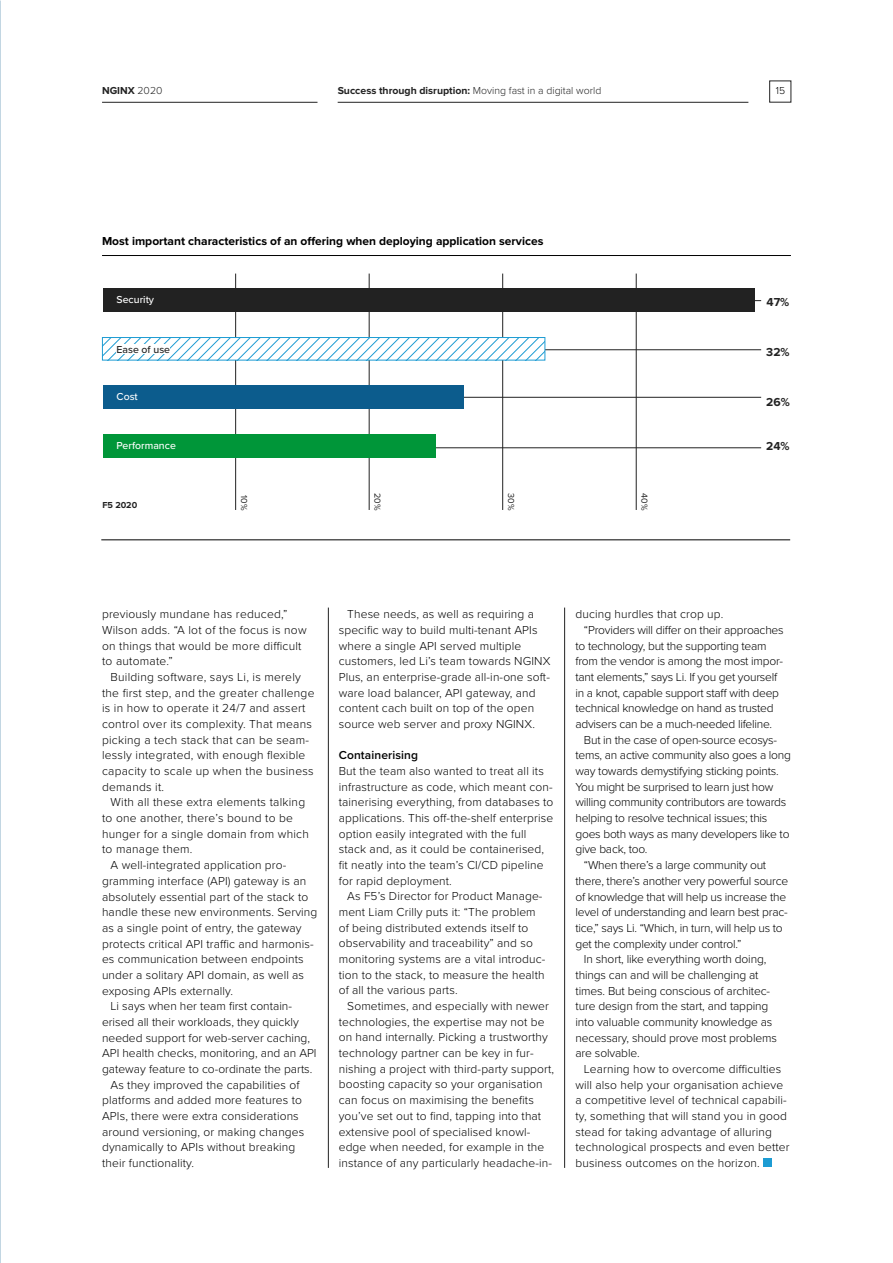
<style>
.page{position:relative;width:893px;height:1263px;background:#fff}
.page>*{position:absolute;margin:0;border:0;box-sizing:border-box;transform-origin:0 0}
.t1{font:300 12px/15.6px "Proxima Nova";letter-spacing:.01em;color:#000}
.t2{font:300 12px "Proxima Nova";letter-spacing:-.02em;color:#000}
.t3{font:300 12px "Proxima Nova";letter-spacing:-.01em;color:#000}
.t4{font:700 12px "Proxima Nova";color:#000}
.t5{font:600 12px "Proxima Nova";letter-spacing:.01em;color:#000}
.t6{font:700 12px "Proxima Nova";color:#222}
.t7{font:700 10.5px "Proxima Nova";color:#222}
.t8{font:500 10.5px "Proxima Nova";color:#fff}
.t9{font:500 10.5px "Proxima Nova";color:#222}
.t10{font:300 10.5px "Proxima Nova";color:#000}
.t11{font:9px "Proxima Nova";color:#222}
.t12{font:700 9px "Proxima Nova";color:#222}
.s1{font-weight:300}
</style>
<div class="page">
<hr style="left:102px;top:102px;width:215px;height:1px;background:#222">
<hr style="left:338px;top:102px;width:410px;height:1px;background:#222">
<hr style="left:328px;top:608px;width:1px;height:560px;background:#222">
<hr style="left:564px;top:608px;width:1px;height:560px;background:#222">
<hr style="left:102px;top:255px;width:689px;height:1px;background:#000">
<hr style="left:311px;top:300px;width:450px;height:1px;background:#222">
<hr style="left:311px;top:349px;width:450px;height:1px;background:#222">
<hr style="left:311px;top:397px;width:450px;height:1px;background:#222">
<hr style="left:311px;top:447px;width:450px;height:1px;background:#222">
<hr style="left:636px;top:274px;width:1px;height:236px;background:#222">
<hr style="left:502px;top:274px;width:1px;height:236px;background:#222">
<hr style="left:369px;top:274px;width:1px;height:236px;background:#222">
<hr style="left:235px;top:274px;width:1px;height:236px;background:#222">
<div style="left:103px;top:386px;width:360px;height:23px;background:#0c5c8d"></div>
<div style="left:103px;top:434px;width:333px;height:24px;background:#009639"></div>
<svg style="left:104px;top:339px;width:439px;height:19px"></svg>
<div style="left:102px;top:337px;width:443px;height:23px;border:1px solid #1d9cd3"></div>
<div style="left:103px;top:289px;width:651px;height:23px;background:#222"></div>
<div style="left:117px;top:344px;width:53px;height:9px;background:#fff"></div>
<div style="left:763px;top:1158px;width:9px;height:9px;background:#1d9cd3"></div>
<hr style="left:101px;top:540px;width:689px;height:1px;background:#000">
<p class="t7" style="left:102px;top:85px;width:62px">NGINX <span class="s1">2020</span></p>
<p class="t7" style="left:338px;top:85px;width:265px">Success through disruption: <span class="s1">Moving fast in a digital world</span></p>
<p class="t10" style="left:776px;top:85px;width:11px">15</p>
<p class="t4" style="left:102px;top:234px;width:443px">Most important characteristics of an offering when deploying application services</p>
<p class="t8" style="left:117px;top:294px;width:39px">Security</p>
<p class="t9" style="left:117px;top:343px;width:55px">Ease of use</p>
<p class="t8" style="left:117px;top:391px;width:23px">Cost</p>
<p class="t8" style="left:117px;top:440px;width:61px">Performance</p>
<p class="t12" style="left:102px;top:500px;width:36px">F5 2020</p>
<p class="t11" style="left:249px;top:495px;width:17px;rotate:90deg">10%</p>
<p class="t11" style="left:383px;top:493px;width:19px;rotate:90deg">20%</p>
<p class="t11" style="left:516px;top:493px;width:19px;rotate:90deg">30%</p>
<p class="t11" style="left:650px;top:493px;width:19px;rotate:90deg">40%</p>
<p class="t6" style="left:766px;top:295px;width:24px">47%</p>
<p class="t6" style="left:766px;top:345px;width:25px">32%</p>
<p class="t6" style="left:766px;top:395px;width:25px">26%</p>
<p class="t6" style="left:766px;top:439px;width:25px">24%</p>
<p class="t1" style="left:102px;top:607px;width:206px">previously mundane has reduced,”<br>Wilson adds. “A lot of the focus is now on things that would be more difficult to automate.”</p>
<p class="t1" style="left:102px;top:669px;width:214px;text-indent:9px">Building software, says Li, is merely the first step, and the greater challenge is in how to operate it 24/7 and assert control over its complexity. That means picking a tech stack that can be seam&shy;lessly integrated, with enough flexible capacity to scale up when the business demands it.</p>
<p class="t1" style="left:111px;top:795px;width:196px">With all these extra elements talking</p>
<p class="t1" style="left:102px;top:810px;width:192px">to one another, there’s bound to be</p>
<p class="t1" style="left:102px;top:826px;width:208px">hunger for a single domain from which</p>
<p class="t1" style="left:102px;top:842px;width:92px">to manage them.</p>
<p class="t1" style="left:111px;top:857px;width:177px">A well-integrated application pro-</p>
<p class="t1" style="left:102px;top:873px;width:206px">gramming interface (API) gateway is an</p>
<p class="t1" style="left:102px;top:889px;width:208px">absolutely essential part of the stack to</p>
<p class="t1" style="left:102px;top:904px;width:217px">handle these new environments. Serving</p>
<p class="t1" style="left:102px;top:920px;width:201px">as a single point of entry, the gateway</p>
<p class="t1" style="left:102px;top:936px;width:213px">protects critical API traffic and harmonis-</p>
<p class="t1" style="left:102px;top:951px;width:203px">es communication between endpoints</p>
<p class="t1" style="left:102px;top:967px;width:204px">under a solitary API domain, as well as</p>
<p class="t1" style="left:102px;top:983px;width:132px">exposing APIs externally.</p>
<p class="t1" style="left:111px;top:999px;width:183px">Li says when her team first contain-</p>
<p class="t1" style="left:102px;top:1014px;width:198px">erised all their workloads, they quickly</p>
<p class="t1" style="left:102px;top:1030px;width:209px">needed support for web-server caching,</p>
<p class="t1" style="left:102px;top:1046px;width:216px">API health checks, monitoring, and an API</p>
<p class="t1" style="left:102px;top:1061px;width:212px">gateway feature to co-ordinate the parts.</p>
<p class="t1" style="left:111px;top:1077px;width:190px">As they improved the capabilities of</p>
<p class="t1" style="left:102px;top:1093px;width:201px">platforms and added more features to</p>
<p class="t1" style="left:102px;top:1108px;width:198px">APIs, there were extra considerations</p>
<p class="t1" style="left:102px;top:1124px;width:204px">around versioning, or making changes</p>
<p class="t1" style="left:102px;top:1140px;width:195px">dynamically to APIs without breaking</p>
<p class="t1" style="left:102px;top:1155px;width:93px">their functionality.</p>
<p class="t1" style="left:339px;top:607px;width:213px;text-indent:9px">These needs, as well as requiring a specific way to build multi-tenant APIs where a single API served multiple customers, led Li’s team towards NGINX Plus, an enterprise-grade all-in-one soft&shy;ware load balancer, API gateway, and content cach built on top of the open source web server and proxy NGINX.</p>
<p class="t5" style="left:339px;top:748px;width:81px">Containerising</p>
<p class="t1" style="left:339px;top:763px;width:216px">But the team also wanted to treat all its infrastructure as code, which meant con&shy;tainerising everything, from databases to applications. This off-the-shelf enterprise option easily integrated with the full stack and, as it could be containerised, fit neatly into the team’s CI/CD pipeline for rapid deployment.</p>
<p class="t1" style="left:339px;top:889px;width:208px;text-indent:9px">As F5’s Director for Product Manage&shy;ment Liam Crilly puts it: “The problem of being distributed extends itself to observability and traceability” and so monitoring systems are a vital introduc&shy;tion to the stack, to measure the health of all the various parts.</p>
<p class="t1" style="left:339px;top:998px;width:217px;text-indent:9px">Sometimes, and especially with newer technologies, the expertise may not be on hand internally. Picking a trustworthy technology partner can be key in fur&shy;nishing a project with third-party support, boosting capacity so your organisation can focus on maximising the benefits you’ve set out to find, tapping into that extensive pool of specialised knowl&shy;edge when needed, for example in the instance of any particularly headache-in-</p>
<p class="t1" style="left:575px;top:607px;width:149px">ducing hurdles that crop up.</p>
<p class="t2" style="left:584px;top:623px;width:201px">“Providers will differ on their approaches</p>
<p class="t2" style="left:575px;top:638px;width:193px">to technology, but the supporting team</p>
<p class="t2" style="left:575px;top:654px;width:209px">from the vendor is among the most impor-</p>
<p class="t2" style="left:575px;top:670px;width:203px">tant elements,” says Li. If you get yourself</p>
<p class="t2" style="left:575px;top:686px;width:205px">in a knot, capable support staff with deep</p>
<p class="t2" style="left:575px;top:701px;width:200px">technical knowledge on hand as trusted</p>
<p class="t2" style="left:575px;top:717px;width:198px">advisers can be a much-needed lifeline.</p>
<p class="t2" style="left:584px;top:733px;width:194px">But in the case of open-source ecosys-</p>
<p class="t2" style="left:575px;top:748px;width:217px">tems, an active community also goes a long</p>
<p class="t2" style="left:575px;top:764px;width:205px">way towards demystifying sticking points.</p>
<p class="t2" style="left:575px;top:780px;width:199px">You might be surprised to learn just how</p>
<p class="t2" style="left:575px;top:795px;width:212px">willing community contributors are towards</p>
<p class="t2" style="left:575px;top:811px;width:193px">helping to resolve technical issues; this</p>
<p class="t2" style="left:575px;top:827px;width:216px">goes both ways as many developers like to</p>
<p class="t2" style="left:575px;top:842px;width:74px">give back, too.</p>
<p class="t2" style="left:584px;top:858px;width:184px">“When there’s a large community out</p>
<p class="t2" style="left:575px;top:874px;width:214px">there, there’s another very powerful source</p>
<p class="t2" style="left:575px;top:889px;width:212px">of knowledge that will help us increase the</p>
<p class="t2" style="left:575px;top:905px;width:214px">level of understanding and learn best prac-</p>
<p class="t2" style="left:575px;top:921px;width:209px">tice,” says Li. “Which, in turn, will help us to</p>
<p class="t2" style="left:575px;top:936px;width:167px">get the complexity under control.”</p>
<p class="t3" style="left:584px;top:952px;width:184px">In short, like everything worth doing,</p>
<p class="t3" style="left:575px;top:968px;width:185px">things can and will be challenging at</p>
<p class="t3" style="left:575px;top:983px;width:196px">times. But being conscious of architec-</p>
<p class="t3" style="left:575px;top:999px;width:194px">ture design from the start, and tapping</p>
<p class="t3" style="left:575px;top:1015px;width:198px">into valuable community knowledge as</p>
<p class="t3" style="left:575px;top:1030px;width:203px">necessary, should prove most problems</p>
<p class="t3" style="left:575px;top:1046px;width:66px">are solvable.</p>
<p class="t1" style="left:584px;top:1061px;width:199px">Learning how to overcome difficulties</p>
<p class="t1" style="left:575px;top:1077px;width:209px">will also help your organisation achieve</p>
<p class="t1" style="left:575px;top:1093px;width:213px">a competitive level of technical capabili-</p>
<p class="t1" style="left:575px;top:1108px;width:213px">ty, something that will stand you in good</p>
<p class="t1" style="left:575px;top:1124px;width:198px">stead for taking advantage of alluring</p>
<p class="t1" style="left:575px;top:1140px;width:216px">technological prospects and even better</p>
<p class="t1" style="left:575px;top:1155px;width:186px">business outcomes on the horizon.</p>
</div>
